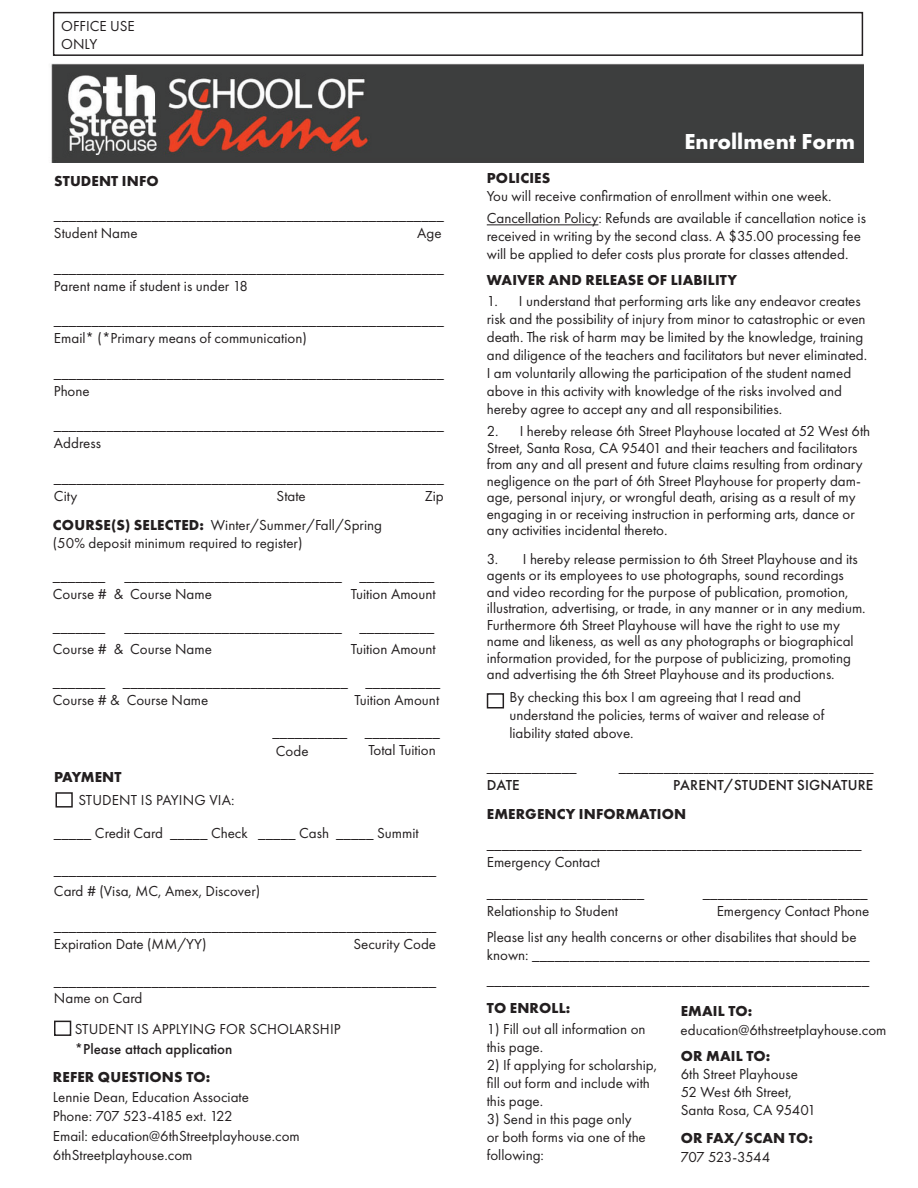
<style>
.page{position:relative;width:918px;height:1188px;background:#fff}
.page>*{position:absolute;margin:0;border:0;box-sizing:border-box;transform-origin:0 0}
.t1{font:700 22.5px "Futura PT";color:#fff}
.t2{font:15px/18px "Futura PT";color:#231f20}
.t3{font:700 15px "Futura PT";letter-spacing:.01em;color:#231f20}
.t4{font:500 15px "Futura PT";color:#231f20}
.t5{font:15px "Futura PT";letter-spacing:-.04em;color:#231f20}
.t6{font:700 15px "Futura PT";letter-spacing:-.01em;color:#231f20}
.s1{font-weight:700}
</style>
<div class="page">
<div style="left:54px;top:1021px;width:17px;height:15px;border:2px solid #231f20"></div>
<img style="left:51px;top:37px;width:813px;height:126px">
<div style="left:53px;top:12px;width:810px;height:44px;border:2px solid #231f20"></div>
<div style="left:56px;top:792px;width:17px;height:16px;border:2px solid #231f20"></div>
<hr style="left:487px;top:224px;width:111px;height:1px;background:#231f20">
<div style="left:487px;top:693px;width:17px;height:16px;border:2px solid #231f20"></div>
<p class="t2" style="left:61px;top:17px;width:75px">OFFICE USE<br>ONLY</p>
<p class="t3" style="left:54px;top:171px;width:106px">STUDENT INFO</p>
<p class="t2" style="left:54px;top:206px;width:392px">____________________________________________________<br>Student Name</p>
<p class="t2" style="left:417px;top:224px;width:26px">Age</p>
<p class="t2" style="left:54px;top:259px;width:392px">____________________________________________________<br>Parent name if student is under 18</p>
<p class="t2" style="left:54px;top:311px;width:392px">____________________________________________________<br>Email* (*Primary means of communication)</p>
<p class="t2" style="left:54px;top:364px;width:392px">____________________________________________________<br>Phone</p>
<p class="t2" style="left:54px;top:416px;width:392px">____________________________________________________<br>Address</p>
<p class="t2" style="left:54px;top:468px;width:392px;line-height:18.6px">____________________________________________________<br>City</p>
<p class="t2" style="left:277px;top:487px;width:31px">State</p>
<p class="t2" style="left:425px;top:487px;width:21px">Zip</p>
<p class="t2" style="left:53px;top:515px;width:331px"><span class="s1">COURSE(S) SELECTED:</span> Winter/Summer/Fall/Spring (50% deposit minimum required to register)</p>
<p class="t2" style="left:53px;top:566px;width:54px">_______</p>
<p class="t2" style="left:53px;top:566px;width:383px;text-indent:71px">_____________________________ __________<br>Course # &amp; Course Name</p>
<p class="t2" style="left:351px;top:584px;width:86px">Tuition Amount</p>
<p class="t2" style="left:53px;top:617px;width:54px">_______</p>
<p class="t2" style="left:53px;top:615px;width:383px;line-height:22.5px;text-indent:71px">_____________________________ __________<br>Course # &amp; Course Name</p>
<p class="t2" style="left:351px;top:640px;width:86px">Tuition Amount</p>
<p class="t2" style="left:53px;top:673px;width:389px">_______ ______________________________ __________<br>Course # &amp; Course Name</p>
<p class="t2" style="left:272px;top:684px;width:169px;line-height:31.5px;text-align:right">Tuition Amount<br>__________ __________</p>
<p class="t2" style="left:276px;top:742px;width:34px">Code</p>
<p class="t2" style="left:368px;top:740px;width:69px">Total Tuition</p>
<p class="t6" style="left:54px;top:768px;width:69px">PAYMENT</p>
<p class="t2" style="left:79px;top:791px;width:158px">STUDENT IS PAYING VIA:</p>
<p class="t2" style="left:54px;top:824px;width:366px">_____ Credit Card _____ Check _____ Cash _____ Summit</p>
<p class="t2" style="left:54px;top:860px;width:384px;line-height:21px">___________________________________________________<br>Card # (Visa, MC, Amex, Discover)</p>
<p class="t2" style="left:54px;top:917px;width:384px">___________________________________________________<br>Expiration Date (MM/YY)</p>
<p class="t2" style="left:353px;top:935px;width:84px">Security Code</p>
<p class="t2" style="left:54px;top:973px;width:384px;line-height:16.5px">___________________________________________________<br>Name on Card</p>
<p class="t2" style="left:75px;top:1020px;width:267px">STUDENT IS APPLYING FOR SCHOLARSHIP</p>
<p class="t4" style="left:75px;top:1040px;width:159px">*Please attach application</p>
<p class="t3" style="left:53px;top:1067px;width:159px">REFER QUESTIONS TO:</p>
<p class="t2" style="left:53px;top:1087px;width:248px;line-height:19.5px">Lennie Dean, Education Associate<br>Phone: 707 523-4185 ext. 122<br>Email: education@6thStreetplayhouse.com 6thStreetplayhouse.com</p>
<h1 class="t1" style="left:685px;top:127px;width:172px">Enrollment Form</h1>
<p class="t3" style="left:487px;top:168px;width:65px">POLICIES</p>
<p class="t2" style="left:487px;top:185px;width:381px;line-height:22.5px">You will receive confirmation of enrollment within one week.<br>Cancellation Policy: Refunds are available if cancellation notice is</p>
<p class="t2" style="left:487px;top:227px;width:376px">received in writing by the second class. A $35.00 processing fee will be applied to defer costs plus prorate for classes attended.</p>
<p class="t3" style="left:487px;top:270px;width:252px">WAIVER AND RELEASE OF LIABILITY</p>
<p class="t2" style="left:487px;top:292px;width:382px">1. I understand that performing arts like any endeavor creates risk and the possibility of injury from minor to catastrophic or even death. The risk of harm may be limited by the knowledge, training and diligence of the teachers and facilitators but never eliminated.<br>I am voluntarily allowing the participation of the student named above in this activity with knowledge of the risks involved and hereby agree to accept any and all responsibilities.</p>
<p class="t2" style="left:487px;top:423px;width:385px;line-height:16.5px">2. I hereby release 6th Street Playhouse located at 52 West 6th Street, Santa Rosa, CA 95401 and their teachers and facilitators from any and all present and future claims resulting from ordinary negligence on the part of 6th Street Playhouse for property dam&shy;age, personal injury, or wrongful death, arising as a result of my engaging in or receiving instruction in performing arts, dance or any activities incidental thereto.</p>
<p class="t2" style="left:487px;top:550px;width:380px;line-height:16.5px">3. I hereby release permission to 6th Street Playhouse and its agents or its employees to use photographs, sound recordings and video recording for the purpose of publication, promotion, illustration, advertising, or trade, in any manner or in any medium.<br>Furthermore 6th Street Playhouse will have the right to use my name and likeness, as well as any photographs or biographical information provided, for the purpose of publicizing, promoting and advertising the 6th Street Playhouse and its productions.</p>
<p class="t2" style="left:509px;top:688px;width:317px">By checking this box I am agreeing that I read and understand the policies, terms of waiver and release of liability stated above.</p>
<p class="t2" style="left:487px;top:758px;width:91px">____________</p>
<p class="t2" style="left:619px;top:758px;width:256px">__________________________________</p>
<p class="t4" style="left:487px;top:776px;width:34px">DATE</p>
<p class="t4" style="left:673px;top:776px;width:202px">PARENT/STUDENT SIGNATURE</p>
<p class="t3" style="left:487px;top:804px;width:201px">EMERGENCY INFORMATION</p>
<p class="t2" style="left:487px;top:835px;width:376px">__________________________________________________<br>Emergency Contact</p>
<p class="t2" style="left:487px;top:884px;width:159px">_____________________</p>
<p class="t2" style="left:703px;top:884px;width:166px">______________________</p>
<p class="t2" style="left:487px;top:902px;width:133px">Relationship to Student</p>
<p class="t2" style="left:487px;top:898px;width:384px;line-height:25.5px;text-indent:230px">Emergency Contact Phone<br>Please list any health concerns or other disabilites that should be</p>
<p class="t2" style="left:487px;top:942px;width:384px;line-height:25.5px">known: _____________________________________________ ___________________________________________________</p>
<p class="t3" style="left:487px;top:998px;width:85px">TO ENROLL:</p>
<p class="t2" style="left:487px;top:1019px;width:160px">1) Fill out all information on this page.</p>
<p class="t2" style="left:487px;top:1055px;width:172px">2) If applying for scholarship, fill out form and include with this page.</p>
<p class="t2" style="left:487px;top:1109px;width:161px">3) Send in this page only or both forms via one of the following:</p>
<p class="t3" style="left:681px;top:1001px;width:73px">EMAIL TO:</p>
<p class="t2" style="left:681px;top:1021px;width:207px">education@6thstreetplayhouse.com</p>
<p class="t3" style="left:681px;top:1046px;width:91px">OR MAIL TO:</p>
<p class="t2" style="left:681px;top:1065px;width:137px">6th Street Playhouse<br>52 West 6th Street,<br>Santa Rosa, CA 95401</p>
<p class="t3" style="left:681px;top:1128px;width:134px">OR FAX/SCAN TO:</p>
<p class="t5" style="left:681px;top:1148px;width:91px">707 523-3544</p>
</div>
